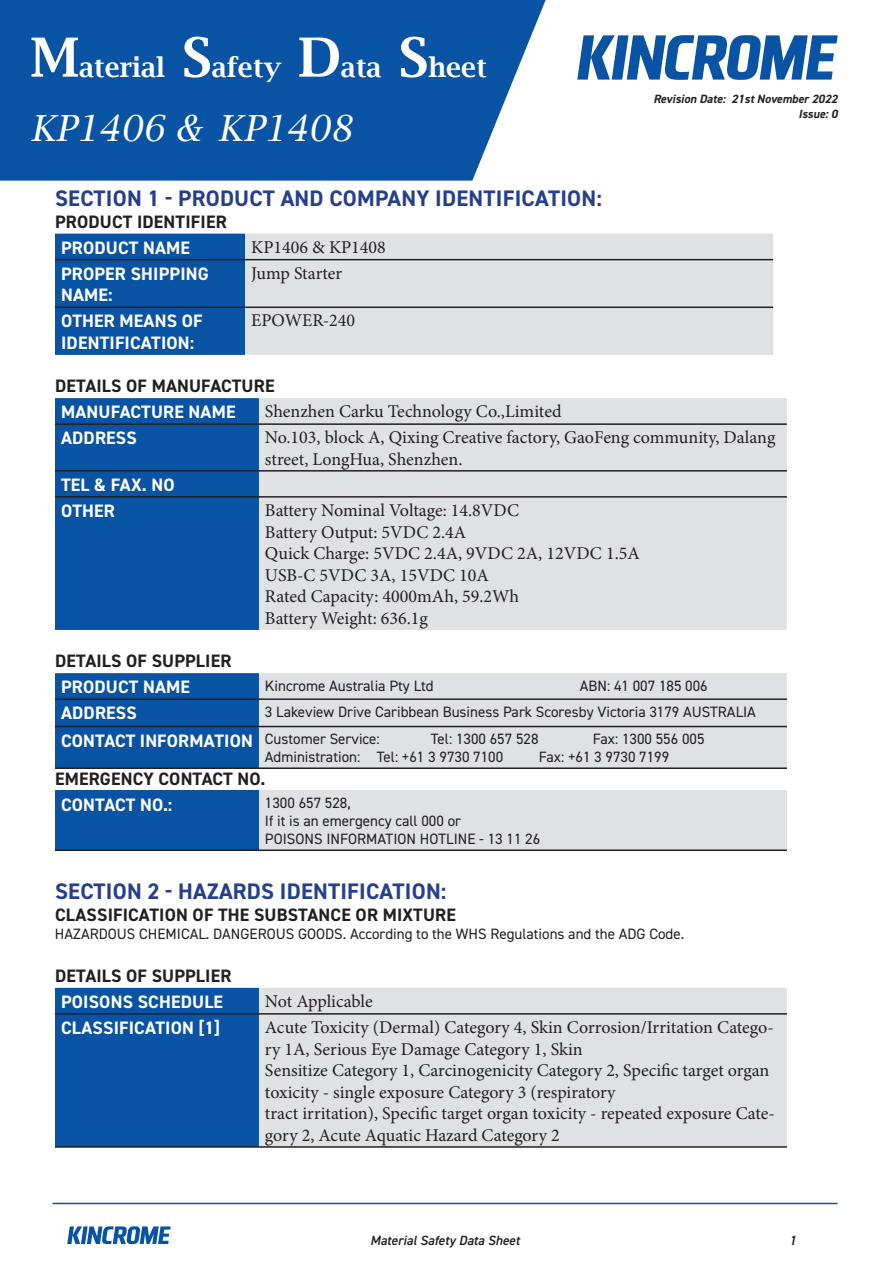
<style>
.page{position:relative;width:893px;height:1263px;background:#fff}
.page>*{position:absolute;margin:0;border:0;box-sizing:border-box;transform-origin:0 0}
.t1{font:italic 36px "Lucida Bright";color:#fff}
.t2{font:600 27px "Lucida Bright";color:#fff}
.Subheading_Blue{font:700 22.5px "DIN2014";letter-spacing:.01em;color:#253f8e}
.Body_Text{font:700 22.5px "DIN2014";letter-spacing:.01em;color:#253f8e}
.t3{font:18px/21.6px "Minion Pro";color:#231f20}
.Subheading_White{font:700 18px/21.6px "DIN2014";letter-spacing:.01em;color:#fff}
.Subheading_Black{font:700 18px "DIN2014";letter-spacing:.01em;color:#231f20}
.Body_Text-2{font:15px/18px "DIN2014";color:#231f20}
.t4{font:italic 600 13.35px "DIN2014";color:#231f20}
.t5{font:italic 700 12px/14.4px "DIN2014";color:#231f20;text-align:right}
.s1{font-size:54px}
</style>
<div class="page">
<svg style="left:67px;top:1226px;width:104px;height:18px"></svg>
<hr style="left:53px;top:1203px;width:784px;height:1px;background:#0953a5">
<div style="left:0;top:0;width:546px;height:181px;background:#0953a5"></div>
<svg style="left:577px;top:35px;width:261px;height:45px"></svg>
<div style="left:55px;top:234px;width:190px;height:121px;background:#0953a5"></div>
<div style="left:245px;top:234px;width:528px;height:121px;background:#e0e1e3"></div>
<hr style="left:55px;top:259px;width:190px;height:1px;background:#231f20">
<hr style="left:245px;top:259px;width:528px;height:1px;background:#231f20">
<hr style="left:55px;top:306px;width:190px;height:2px;background:#231f20">
<hr style="left:245px;top:306px;width:528px;height:2px;background:#231f20">
<div style="left:55px;top:398px;width:204px;height:232px;background:#0953a5"></div>
<div style="left:259px;top:398px;width:528px;height:232px;background:#e0e1e3"></div>
<hr style="left:55px;top:423px;width:204px;height:2px;background:#231f20">
<hr style="left:259px;top:423px;width:528px;height:2px;background:#231f20">
<hr style="left:55px;top:470px;width:204px;height:2px;background:#231f20">
<hr style="left:259px;top:470px;width:528px;height:2px;background:#231f20">
<hr style="left:55px;top:496px;width:204px;height:2px;background:#231f20">
<hr style="left:259px;top:496px;width:528px;height:2px;background:#231f20">
<div style="left:55px;top:673px;width:204px;height:94px;background:#0953a5"></div>
<div style="left:259px;top:673px;width:528px;height:94px;background:#e0e1e3"></div>
<hr style="left:55px;top:698px;width:204px;height:2px;background:#231f20">
<hr style="left:259px;top:698px;width:528px;height:2px;background:#231f20">
<hr style="left:55px;top:726px;width:204px;height:1px;background:#231f20">
<hr style="left:259px;top:726px;width:528px;height:1px;background:#231f20">
<hr style="left:55px;top:767px;width:204px;height:2px;background:#231f20">
<hr style="left:259px;top:767px;width:528px;height:2px;background:#231f20">
<div style="left:55px;top:790px;width:204px;height:60px;background:#0953a5"></div>
<div style="left:259px;top:790px;width:528px;height:60px;background:#e0e1e3"></div>
<hr style="left:55px;top:849px;width:204px;height:2px;background:#231f20">
<hr style="left:259px;top:849px;width:528px;height:2px;background:#231f20">
<div style="left:55px;top:988px;width:204px;height:158px;background:#0953a5"></div>
<div style="left:259px;top:988px;width:528px;height:158px;background:#e0e1e3"></div>
<hr style="left:55px;top:1013px;width:204px;height:1px;background:#231f20">
<hr style="left:259px;top:1013px;width:528px;height:1px;background:#231f20">
<hr style="left:55px;top:1146px;width:204px;height:2px;background:#231f20">
<hr style="left:259px;top:1146px;width:528px;height:2px;background:#231f20">
<h2 class="t2" style="left:30px;top:52px;width:458px"><span class="s1">M</span>aterial <span class="s1">S</span>afety <span class="s1">D</span>ata <span class="s1">S</span>heet</h2>
<h1 class="t1" style="left:30px;top:108px;width:323px">KP1406 &amp; KP1408</h1>
<p class="t5" style="left:653px;top:92px;width:186px">Revision Date: 21st November 2022<br>Issue: 0</p>
<p class="Subheading_Blue" style="left:55px;top:183px;width:548px">SECTION 1 - PRODUCT AND COMPANY IDENTIFICATION:</p>
<p class="Subheading_Black" style="left:55px;top:209px;width:173px">PRODUCT IDENTIFIER</p>
<p class="Subheading_White" style="left:61px;top:236px;width:130px">PRODUCT NAME</p>
<p class="t3" style="left:251px;top:236px;width:136px">KP1406 &amp; KP1408</p>
<p class="Subheading_White" style="left:61px;top:262px;width:149px">PROPER SHIPPING<br>NAME:</p>
<p class="t3" style="left:251px;top:262px;width:93px">Jump Starter</p>
<p class="Subheading_White" style="left:61px;top:310px;width:143px">OTHER MEANS OF<br>IDENTIFICATION:</p>
<p class="t3" style="left:251px;top:310px;width:105px">EPOWER-240</p>
<p class="Subheading_Black" style="left:55px;top:374px;width:221px">DETAILS OF MANUFACTURE</p>
<p class="Subheading_White" style="left:61px;top:401px;width:176px">MANUFACTURE NAME</p>
<p class="t3" style="left:265px;top:401px;width:298px">Shenzhen Carku Technology Co.,Limited</p>
<p class="Subheading_White" style="left:61px;top:427px;width:77px">ADDRESS</p>
<p class="t3" style="left:265px;top:427px;width:512px">No.103, block A, Qixing Creative factory, GaoFeng community, Dalang street, LongHua, Shenzhen.</p>
<p class="Subheading_White" style="left:61px;top:474px;width:115px">TEL &amp; FAX. NO</p>
<p class="Subheading_White" style="left:61px;top:500px;width:55px">OTHER</p>
<p class="t3" style="left:265px;top:499px;width:256px">Battery Nominal Voltage: 14.8VDC</p>
<p class="t3" style="left:265px;top:521px;width:376px">Battery Output: 5VDC 2.4A<br>Quick Charge: 5VDC 2.4A, 9VDC 2A, 12VDC 1.5A</p>
<p class="t3" style="left:265px;top:564px;width:226px">USB-C 5VDC 3A, 15VDC 10A</p>
<p class="t3" style="left:265px;top:586px;width:256px">Rated Capacity: 4000mAh, 59.2Wh<br>Battery Weight: 636.1g</p>
<p class="Subheading_Black" style="left:55px;top:649px;width:178px">DETAILS OF SUPPLIER</p>
<p class="Subheading_White" style="left:61px;top:676px;width:130px">PRODUCT NAME</p>
<p class="Body_Text-2" style="left:265px;top:676px;width:170px">Kincrome Australia Pty Ltd</p>
<p class="Body_Text-2" style="left:580px;top:676px;width:129px">ABN: 41 007 185 006</p>
<p class="Subheading_White" style="left:61px;top:702px;width:77px">ADDRESS</p>
<p class="Body_Text-2" style="left:265px;top:702px;width:493px">3 Lakeview Drive Caribbean Business Park Scoresby Victoria 3179 AUSTRALIA</p>
<p class="Subheading_White" style="left:61px;top:729px;width:193px">CONTACT INFORMATION</p>
<p class="Body_Text-2" style="left:265px;top:730px;width:116px">Customer Service:</p>
<p class="Body_Text-2" style="left:431px;top:730px;width:109px">Tel: 1300 657 528</p>
<p class="Body_Text-2" style="left:593px;top:730px;width:113px">Fax: 1300 556 005</p>
<p class="Body_Text-2" style="left:265px;top:748px;width:240px">Administration: Tel: +61 3 9730 7100</p>
<p class="Body_Text-2" style="left:539px;top:748px;width:132px">Fax: +61 3 9730 7199</p>
<p class="Subheading_Black" style="left:55px;top:766px;width:212px">EMERGENCY CONTACT NO.</p>
<p class="Subheading_White" style="left:61px;top:793px;width:113px">CONTACT NO.:</p>
<p class="Body_Text-2" style="left:265px;top:794px;width:277px">1300 657 528,<br>If it is an emergency call 000 or<br>POISONS INFORMATION HOTLINE - 13 11 26</p>
<p class="Body_Text" style="left:55px;top:876px;width:393px">SECTION 2 - HAZARDS IDENTIFICATION:</p>
<p class="Subheading_Black" style="left:55px;top:902px;width:402px">CLASSIFICATION OF THE SUBSTANCE OR MIXTURE</p>
<p class="Body_Text-2" style="left:55px;top:924px;width:631px">HAZARDOUS CHEMICAL. DANGEROUS GOODS. According to the WHS Regulations and the ADG Code.</p>
<p class="Subheading_Black" style="left:55px;top:964px;width:178px">DETAILS OF SUPPLIER</p>
<p class="Subheading_White" style="left:61px;top:991px;width:164px">POISONS SCHEDULE</p>
<p class="t3" style="left:265px;top:990px;width:109px">Not Applicable</p>
<p class="Subheading_White" style="left:61px;top:1017px;width:161px">CLASSIFICATION [1]</p>
<p class="t3" style="left:265px;top:1016px;width:510px">Acute Toxicity (Dermal) Category 4, Skin Corrosion/Irritation Catego&shy;ry 1A, Serious Eye Damage Category 1, Skin</p>
<p class="t3" style="left:265px;top:1060px;width:506px">Sensitize Category 1, Carcinogenicity Category 2, Specific target organ toxicity - single exposure Category 3 (respiratory</p>
<p class="t3" style="left:265px;top:1103px;width:511px">tract irritation), Specific target organ toxicity - repeated exposure Cate&shy;gory 2, Acute Aquatic Hazard Category 2</p>
<p class="t4" style="left:370px;top:1231px;width:151px">Material Safety Data Sheet</p>
<p class="t4" style="left:789px;top:1231px;width:8px">1</p>
</div>
